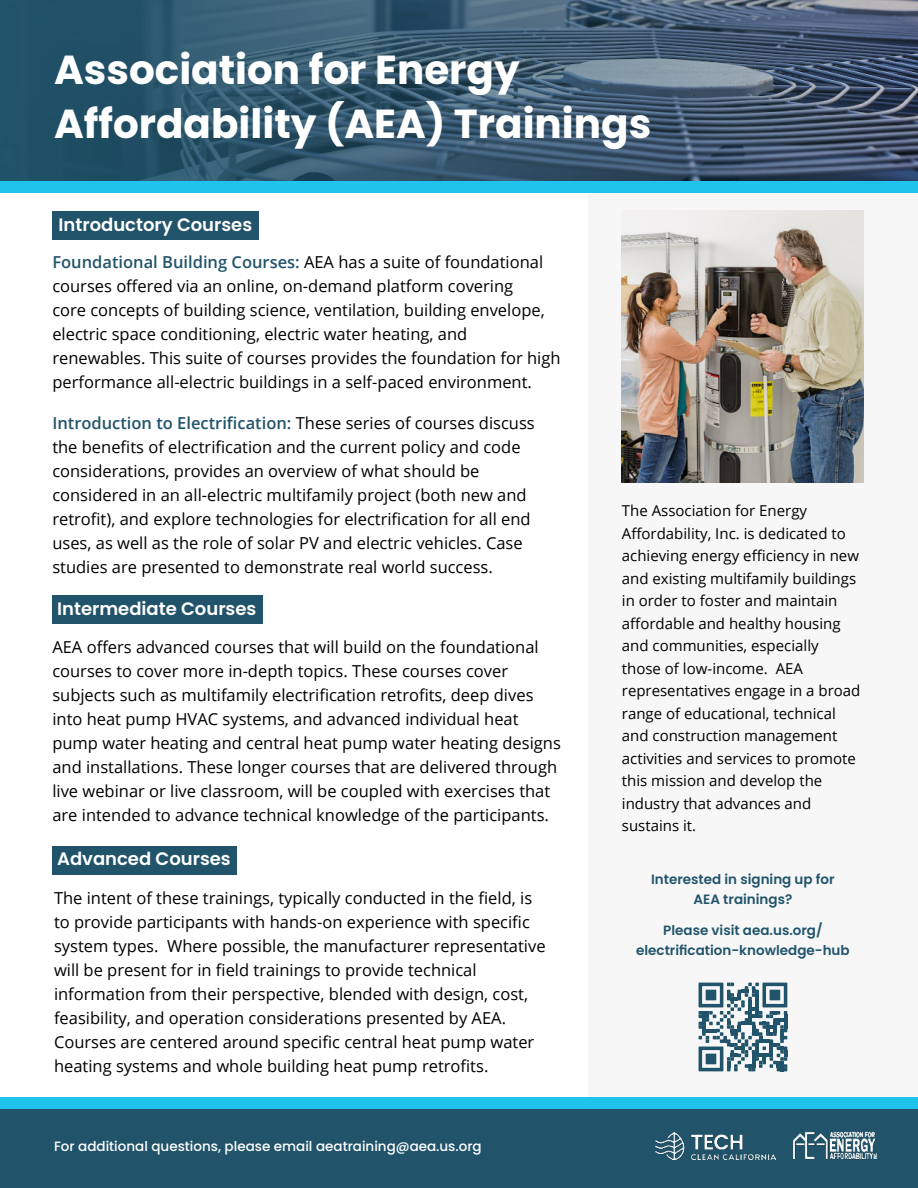
<style>
.page{position:relative;width:918px;height:1188px;background:#fff}
.page>*{position:absolute;margin:0;border:0;box-sizing:border-box;transform-origin:0 0}
.t1{font:700 40.5px/54px "Poppins";color:#fff}
.t2{font:600 18px "Poppins";color:#fff}
.t3{font:16.5px/24px "Open Sans";color:#000}
.t4{font:15px/22.5px "Open Sans";color:#000}
.t5{font:600 13.5px/19.5px "Poppins";color:#21546b;text-align:center}
.t6{font:500 13.5px "Poppins";color:#fff}
.s1{font-weight:600;color:#21546b}
</style>
<div class="page">
<div style="left:588px;top:193px;width:330px;height:907px;background:#f7f7f7"></div>
<div style="left:0;top:1107px;width:918px;height:81px;background:#21546b"></div>
<svg style="left:0;top:0;width:918px;height:181px;background:#3a5970"></svg>
<img style="left:656px;top:1132px;width:120px;height:28px">
<img style="left:793px;top:1132px;width:85px;height:28px">
<div style="left:52px;top:211px;width:207px;height:29px;background:#21546b"></div>
<div style="left:52px;top:595px;width:211px;height:29px;background:#21546b"></div>
<div style="left:52px;top:846px;width:184px;height:29px;background:#21546b"></div>
<div style="left:0;top:1097px;width:918px;height:11px;background:#20c3ec"></div>
<div style="left:0;top:181px;width:918px;height:12px;background:#20c3ec"></div>
<svg style="left:699px;top:983px;width:88px;height:88px"></svg>
<div style="left:706px;top:1054px;width:10px;height:10px;background:#21546b"></div>
<img style="left:622px;top:211px;width:242px;height:271px">
<h1 class="t1" style="left:54px;top:44px;width:599px">Association for Energy<br>Affordability (AEA) Trainings</h1>
<p class="t2" style="left:59px;top:214px;width:195px">Introductory Courses</p>
<p class="t3" style="left:52px;top:250px;width:510px"><span class="s1">Foundational Building Courses:</span> AEA has a suite of foundational courses offered via an online, on-demand platform covering<br>core concepts of building science, ventilation, building envelope, electric space conditioning, electric water heating, and renewables. This suite of courses provides the foundation for high performance all-electric buildings in a self-paced environment.</p>
<p class="t3" style="left:52px;top:410px;width:484px"><span class="s1">Introduction to Electrification:</span> These series of courses discuss the benefits of electrification and the current policy and code considerations, provides an overview of what should be considered in an all-electric multifamily project (both new and retrofit), and explore technologies for electrification for all end uses, as well as the role of solar PV and electric vehicles. Case studies are presented to demonstrate real world success.</p>
<p class="t2" style="left:57px;top:598px;width:201px">Intermediate Courses</p>
<p class="t3" style="left:52px;top:634px;width:510px">AEA offers advanced courses that will build on the foundational courses to cover more in-depth topics. These courses cover subjects such as multifamily electrification retrofits, deep dives into heat pump HVAC systems, and advanced individual heat pump water heating and central heat pump water heating designs and installations. These longer courses that are delivered through live webinar or live classroom, will be coupled with exercises that are intended to advance technical knowledge of the participants.</p>
<p class="t2" style="left:57px;top:848px;width:175px">Advanced Courses</p>
<p class="t3" style="left:54px;top:885px;width:493px">The intent of these trainings, typically conducted in the field, is to provide participants with hands-on experience with specific system types. Where possible, the manufacturer representative will be present for in field trainings to provide technical information from their perspective, blended with design, cost, feasibility, and operation considerations presented by AEA.<br>Courses are centered around specific central heat pump water heating systems and whole building heat pump retrofits.</p>
<p class="t6" style="left:54px;top:1140px;width:429px">For additional questions, please email aeatraining@aea.us.org</p>
<p class="t4" style="left:622px;top:501px;width:240px">The Association for Energy<br>Affordability, Inc. is dedicated to achieving energy efficiency in new and existing multifamily buildings in order to foster and maintain affordable and healthy housing and communities, especially those of low-income. AEA representatives engage in a broad range of educational, technical and construction management activities and services to promote this mission and develop the industry that advances and sustains it.</p>
<p class="t5" style="left:651px;top:870px;width:185px">Interested in signing up for<br>AEA trainings?</p>
<p class="t5" style="left:636px;top:921px;width:215px">Please visit aea.us.org/ electrification-knowledge-hub</p>
</div>
